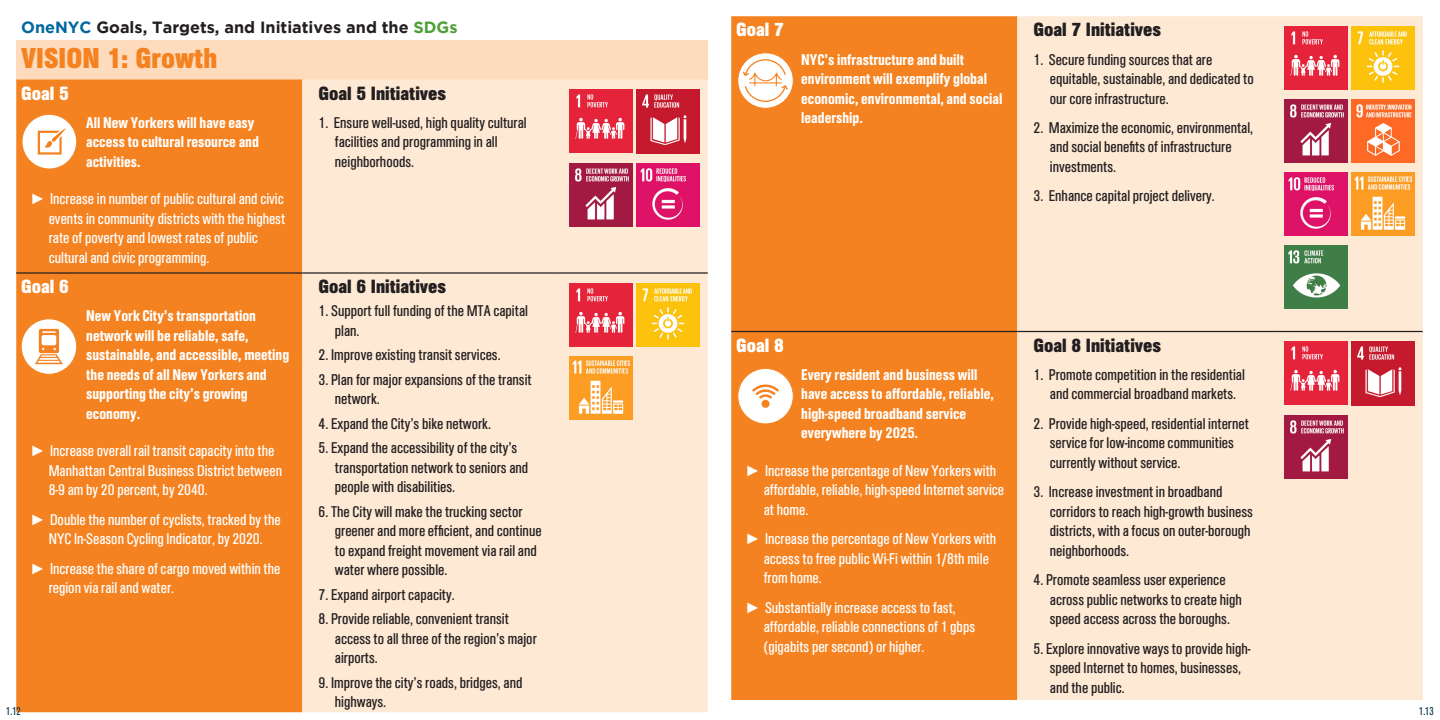
<style>
.page{position:relative;width:1440px;height:720px;background:#fff}
.page>*{position:absolute;margin:0;border:0;box-sizing:border-box;transform-origin:0 0}
.t1{font:30px "Akzidenz Buch Condensed Bold";color:#f58220}
.t2{font:20px "Akzidenz Buch Condensed Bold";color:#231f20}
.t3{font:20px "Akzidenz Buch Condensed Bold";color:#fff}
.t4{font:16.25px/19.5px "Akzidenz Buch Condensed Regular";color:#231f20}
.t5{font:16.25px/19.5px "Akzidenz Buch Condensed Regular";color:#fff}
.t6{font:16.25px/19.5px "Akzidenz Buch Condensed Medium";color:#fff}
.t7{font:700 16.25px "Gotham";color:#231f20}
.t8{font:condensed 11.25px "Akzidenz Grotesk BE";color:#0b364d}
.s1{color:#00689d}
.s2{color:#4da038}
.s3{font-family:"Arial Narrow";font-weight:700;font-size:15px}
</style>
<div class="page">
<div style="left:16px;top:41px;width:692px;height:39px;background:#fddbbc"></div>
<div style="left:16px;top:79px;width:286px;height:633px;background:#f58220"></div>
<div style="left:302px;top:79px;width:406px;height:633px;background:#fee9d5"></div>
<hr style="left:16px;top:272px;width:286px;height:2px;background:#231f20">
<hr style="left:302px;top:272px;width:257px;height:2px;background:#231f20">
<hr style="left:559px;top:272px;width:149px;height:2px;background:#231f20">
<img style="left:570px;top:90px;width:62px;height:63px">
<img style="left:636px;top:90px;width:64px;height:63px">
<img style="left:570px;top:163px;width:62px;height:63px">
<img style="left:637px;top:163px;width:62px;height:63px">
<img style="left:570px;top:283px;width:62px;height:63px">
<img style="left:637px;top:284px;width:62px;height:62px">
<img style="left:570px;top:356px;width:62px;height:63px">
<div style="left:731px;top:16px;width:286px;height:684px;background:#f58220"></div>
<div style="left:1017px;top:16px;width:406px;height:684px;background:#fee9d5"></div>
<hr style="left:731px;top:331px;width:286px;height:1px;background:#231f20">
<hr style="left:1017px;top:331px;width:257px;height:1px;background:#231f20">
<hr style="left:1274px;top:331px;width:149px;height:1px;background:#231f20">
<img style="left:1285px;top:26px;width:62px;height:63px">
<img style="left:1352px;top:27px;width:62px;height:62px">
<img style="left:1285px;top:100px;width:62px;height:62px">
<img style="left:1352px;top:100px;width:62px;height:62px">
<img style="left:1285px;top:173px;width:62px;height:63px">
<img style="left:1352px;top:173px;width:62px;height:63px">
<img style="left:1285px;top:246px;width:62px;height:63px">
<img style="left:1285px;top:342px;width:62px;height:63px">
<img style="left:1351px;top:342px;width:64px;height:63px">
<img style="left:1285px;top:415px;width:62px;height:63px">
<div style="left:22px;top:114px;width:55px;height:55px;background:#fff;border-radius:50%"></div>
<div style="left:22px;top:114px;width:55px;height:55px;border:1px solid #f58220;border-radius:50%"></div>
<svg style="left:38px;top:128px;width:28px;height:27px"></svg>
<div style="left:21px;top:319px;width:56px;height:55px;background:#fff;border-radius:50%"></div>
<div style="left:21px;top:318px;width:56px;height:57px;border:1px solid #f58220;border-radius:50%"></div>
<svg style="left:35px;top:329px;width:28px;height:35px"></svg>
<div style="left:738px;top:368px;width:55px;height:56px;background:#fff;border-radius:50%"></div>
<div style="left:738px;top:368px;width:56px;height:56px;border:1px solid #f58220;border-radius:50%"></div>
<div style="left:762px;top:400px;width:8px;height:8px;background:#f58220;border-radius:50%"></div>
<svg style="left:752px;top:385px;width:27px;height:14px"></svg>
<svg style="left:738px;top:53px;width:55px;height:55px"></svg>
<div style="left:738px;top:52px;width:56px;height:57px;border:1px solid #f58220;border-radius:50%"></div>
<svg style="left:743px;top:59px;width:45px;height:43px"></svg>
<p class="t7" style="left:21px;top:18px;width:438px"><span class="s1">OneNYC</span> Goals, Targets, and Initiatives and the <span class="s2">SDGs</span></p>
<h1 class="t1" style="left:21px;top:40px;width:197px">VISION 1: Growth</h1>
<p class="t3" style="left:21px;top:81px;width:49px">Goal 5</p>
<p class="t6" style="left:86px;top:113px;width:174px">All New Yorkers will have easy access to cultural resource and activities.</p>
<p class="t5" style="left:49px;top:189px;width:238px;text-indent:-16px"><span class="s3">►</span> Increase in number of public cultural and civic events in community districts with the highest rate of poverty and lowest rates of public cultural and civic programming.</p>
<p class="t2" style="left:319px;top:81px;width:129px">Goal 5 Initiatives</p>
<p class="t4" style="left:335px;top:113px;width:193px;text-indent:-16px">1. Ensure well-used, high quality cultural facilities and programming in all neighborhoods.</p>
<p class="t3" style="left:21px;top:274px;width:49px">Goal 6</p>
<p class="t6" style="left:86px;top:306px;width:205px">New York City’s transportation network will be reliable, safe, sustainable, and accessible, meeting the needs of all New Yorkers and supporting the city’s growing economy.</p>
<p class="t5" style="left:49px;top:441px;width:235px;text-indent:-16px"><span class="s3">►</span> Increase overall rail transit capacity into the<br>Manhattan Central Business District between<br>8-9 am by 20 percent, by 2040.</p>
<p class="t5" style="left:32px;top:510px;width:250px;text-align:center"><span class="s3">►</span> Double the number of cyclists, tracked by the<br>NYC In-Season Cycling Indicator, by 2020.</p>
<p class="t5" style="left:49px;top:559px;width:233px;text-indent:-16px"><span class="s3">►</span> Increase the share of cargo moved within the region via rail and water.</p>
<p class="t8" style="left:6px;top:705px;width:16px">1.12</p>
<p class="t2" style="left:319px;top:274px;width:129px">Goal 6 Initiatives</p>
<p class="t4" style="left:335px;top:301px;width:195px;text-indent:-16px">1. Support full funding of the MTA capital plan.</p>
<p class="t4" style="left:319px;top:345px;width:184px">2. Improve existing transit services.</p>
<p class="t4" style="left:335px;top:370px;width:198px;text-indent:-16px">3. Plan for major expansions of the transit network.</p>
<p class="t4" style="left:319px;top:414px;width:174px">4. Expand the City’s bike network.</p>
<p class="t4" style="left:335px;top:438px;width:195px;text-indent:-16px">5. Expand the accessibility of the city’s transportation network to seniors and people with disabilities.</p>
<p class="t4" style="left:335px;top:502px;width:208px;text-indent:-16px">6. The City will make the trucking sector greener and more efficient, and continue to expand freight movement via rail and water where possible.</p>
<p class="t4" style="left:319px;top:585px;width:138px">7. Expand airport capacity.</p>
<p class="t4" style="left:335px;top:609px;width:203px;text-indent:-16px">8. Provide reliable, convenient transit access to all three of the region’s major airports.</p>
<p class="t4" style="left:335px;top:673px;width:189px;text-indent:-16px">9. Improve the city’s roads, bridges, and highways.</p>
<p class="t3" style="left:736px;top:18px;width:49px">Goal 7</p>
<p class="t6" style="left:801px;top:50px;width:203px">NYC’s infrastructure and built environment will exemplify global economic, environmental, and social leadership.</p>
<p class="t2" style="left:1034px;top:18px;width:129px">Goal 7 Initiatives</p>
<p class="t4" style="left:1050px;top:49px;width:205px;text-indent:-16px">1. Secure funding sources that are equitable, sustainable, and dedicated to our core infrastructure.</p>
<p class="t4" style="left:1050px;top:118px;width:205px;text-indent:-16px">2. Maximize the economic, environmental, and social benefits of infrastructure investments.</p>
<p class="t4" style="left:1034px;top:186px;width:183px">3. Enhance capital project delivery.</p>
<p class="t3" style="left:736px;top:333px;width:49px">Goal 8</p>
<p class="t6" style="left:801px;top:365px;width:194px">Every resident and business will have access to affordable, reliable, high-speed broadband service everywhere by 2025.</p>
<p class="t5" style="left:764px;top:461px;width:242px;text-indent:-16px"><span class="s3">►</span> Increase the percentage of New Yorkers with affordable, reliable, high-speed Internet service at home.</p>
<p class="t5" style="left:764px;top:529px;width:234px;text-indent:-16px"><span class="s3">►</span> Increase the percentage of New Yorkers with access to free public Wi-Fi within 1/8th mile from home.</p>
<p class="t5" style="left:764px;top:598px;width:213px;text-indent:-16px"><span class="s3">►</span> Substantially increase access to fast, affordable, reliable connections of 1 gbps (gigabits per second) or higher.</p>
<p class="t2" style="left:1034px;top:333px;width:129px">Goal 8 Initiatives</p>
<p class="t4" style="left:1034px;top:365px;width:213px;text-align:center">1. Promote competition in the residential and commercial broadband markets.</p>
<p class="t4" style="left:1050px;top:414px;width:201px;text-indent:-16px">2. Provide high-speed, residential internet service for low-income communities currently without service.</p>
<p class="t4" style="left:1050px;top:482px;width:205px;text-indent:-16px">3. Increase investment in broadband corridors to reach high-growth business districts, with a focus on outer-borough neighborhoods.</p>
<p class="t4" style="left:1050px;top:570px;width:193px;text-indent:-16px">4. Promote seamless user experience across public networks to create high speed access across the boroughs.</p>
<p class="t4" style="left:1050px;top:639px;width:202px;text-indent:-16px">5. Explore innovative ways to provide high&shy;speed Internet to homes, businesses, and the public.</p>
<p class="t8" style="left:1419px;top:705px;width:16px">1.13</p>
</div>
